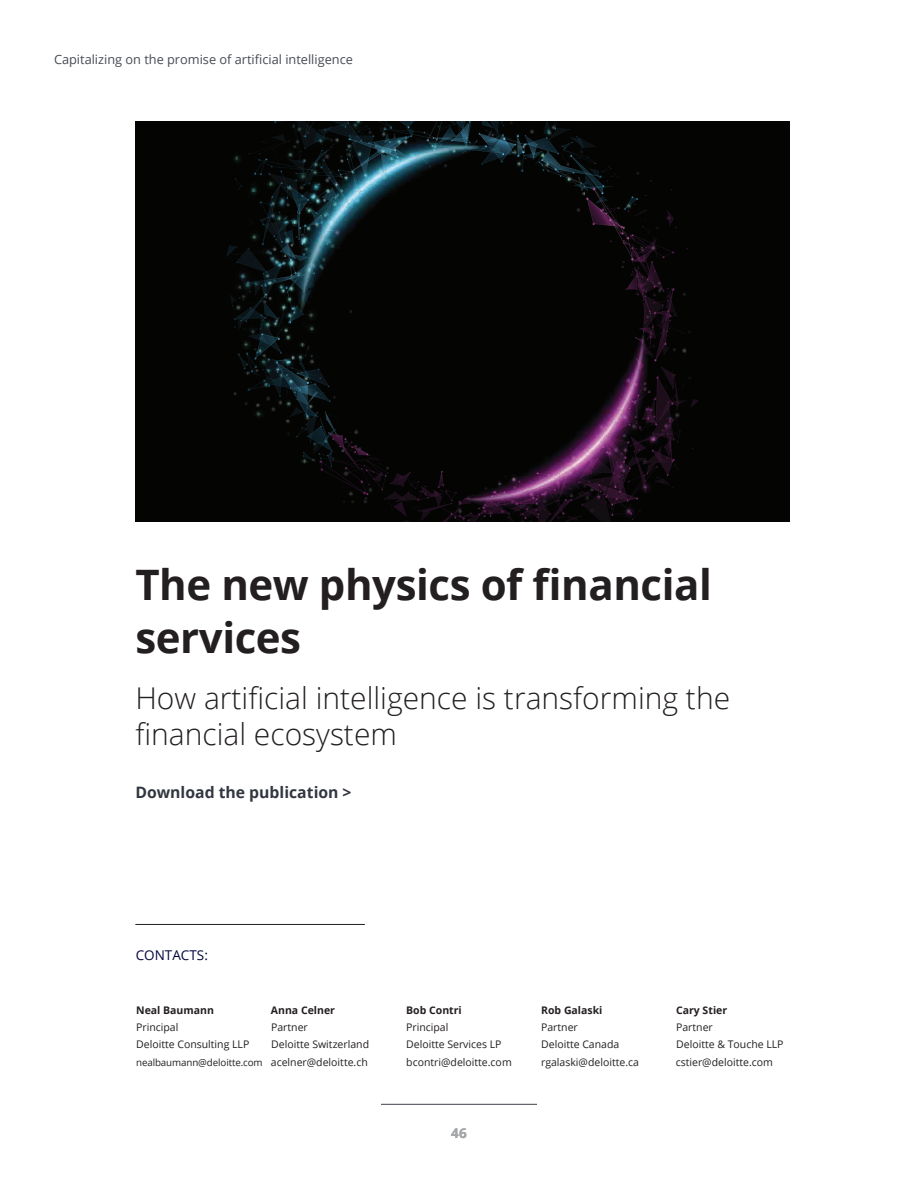
<style>
.page{position:relative;width:918px;height:1188px;background:#fff}
.page>*{position:absolute;margin:0;border:0;box-sizing:border-box;transform-origin:0 0}
.t1{font:700 42px/52.5px "Open Sans";letter-spacing:-.01em;color:#231f20}
.t2{font:300 30px/36px "Open Sans";color:#231f20}
.t3{font:700 15.75px "Open Sans";color:#323640}
.t4{font:13.5px "Open Sans";color:#02063d}
.t5{font:700 13.5px "Open Sans";color:#a3a7a9}
.t6{font:12.75px "Open Sans";color:#464b54}
.t7{font:10.5px/17.2px "Open Sans";color:#231f20}
.t8{font:700 10.5px "Open Sans";color:#231f20}
.t9{font:9.75px "Open Sans";letter-spacing:-.01em;color:#231f20}
</style>
<div class="page">
<hr style="left:381px;top:1104px;width:156px;height:1px;background:#5f6369">
<img style="left:136px;top:122px;width:654px;height:400px">
<hr style="left:135px;top:924px;width:230px;height:1px;background:#231f20">
<p class="t6" style="left:54px;top:50px;width:300px">Capitalizing on the promise of artificial intelligence</p>
<h1 class="t1" style="left:135px;top:558px;width:578px">The new physics of financial services</h1>
<h2 class="t2" style="left:135px;top:680px;width:596px">How artificial intelligence is transforming the financial ecosystem</h2>
<h3 class="t3" style="left:135px;top:781px;width:218px">Download the publication &gt;</h3>
<p class="t4" style="left:136px;top:946px;width:74px">CONTACTS:</p>
<p class="t8" style="left:136px;top:1003px;width:79px">Neal Baumann</p>
<p class="t7" style="left:136px;top:1018px;width:115px">Principal<br>Deloitte Consulting LLP</p>
<p class="t9" style="left:136px;top:1055px;width:128px">nealbaumann@deloitte.com</p>
<p class="t8" style="left:271px;top:1003px;width:66px">Anna Celner</p>
<p class="t7" style="left:271px;top:1018px;width:100px">Partner<br>Deloitte Switzerland acelner@deloitte.ch</p>
<p class="t8" style="left:406px;top:1003px;width:57px">Bob Contri</p>
<p class="t7" style="left:406px;top:1018px;width:107px">Principal<br>Deloitte Services LP bcontri@deloitte.com</p>
<p class="t5" style="left:451px;top:1123px;width:17px">46</p>
<p class="t8" style="left:541px;top:1003px;width:63px">Rob Galaski</p>
<p class="t7" style="left:541px;top:1018px;width:99px">Partner<br>Deloitte Canada rgalaski@deloitte.ca</p>
<p class="t8" style="left:676px;top:1003px;width:53px">Cary Stier</p>
<p class="t7" style="left:676px;top:1018px;width:109px">Partner<br>Deloitte &amp; Touche LLP cstier@deloitte.com</p>
</div>
